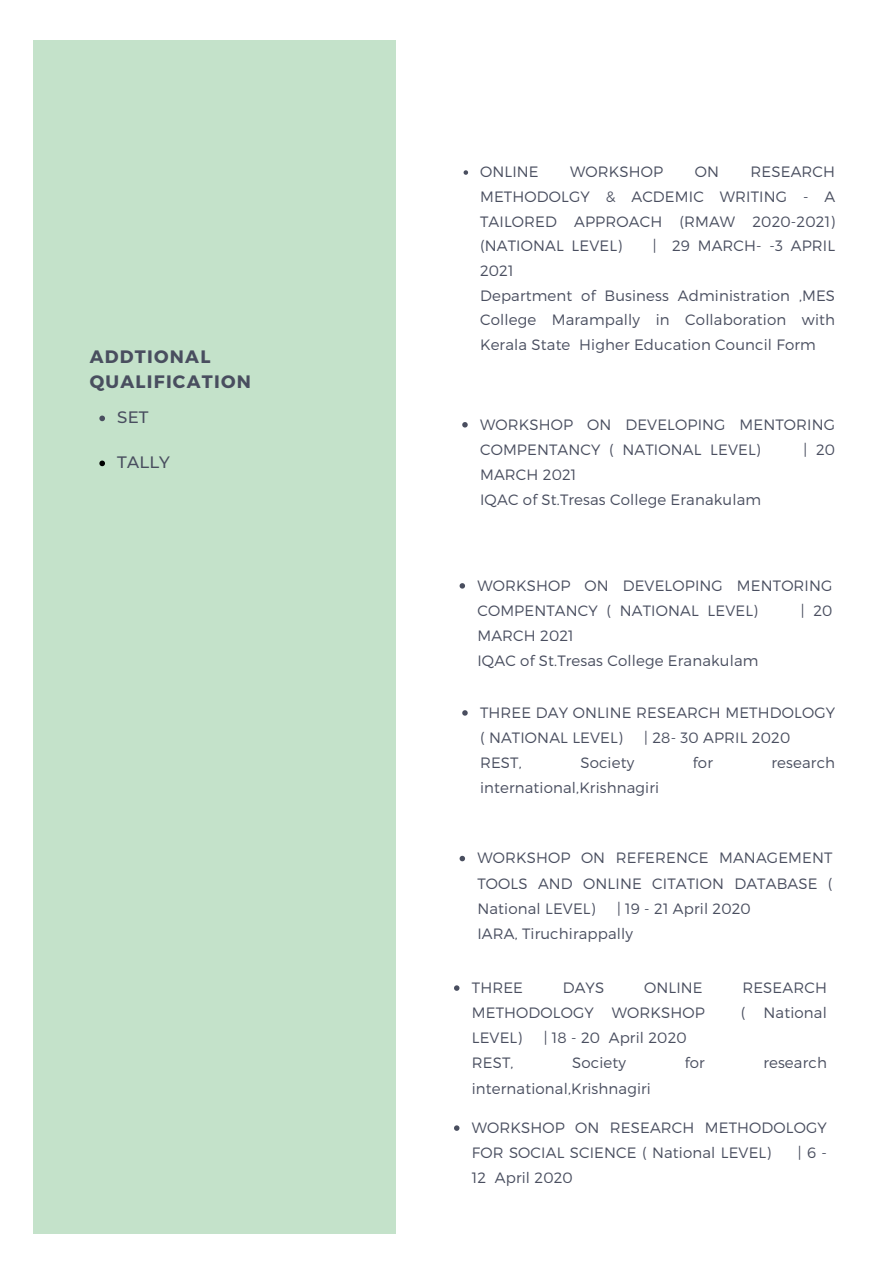
<style>
.page{position:relative;width:893px;height:1264px;background:#fff}
.page>*{position:absolute;margin:0;border:0;box-sizing:border-box;transform-origin:0 0}
.t1{font:700 18px/25.2px "Montserrat";letter-spacing:.07em;color:#494e5f}
.t2{font:500 16.5px "Montserrat";letter-spacing:.01em;color:#494e5f}
.t3{font:300 15px/25.2px "Montserrat";letter-spacing:.01em;color:#494e5f}
</style>
<div class="page">
<div style="left:34px;top:509px;width:361px;height:724px;background:#c4e2ca"></div>
<div style="left:34px;top:40px;width:361px;height:724px;background:#c4e2ca"></div>
<svg style="left:99px;top:415px;width:6px;height:6px"></svg>
<svg style="left:99px;top:460px;width:6px;height:6px"></svg>
<svg style="left:454px;top:985px;width:5px;height:5px"></svg>
<svg style="left:454px;top:1125px;width:5px;height:5px"></svg>
<svg style="left:459px;top:855px;width:6px;height:6px"></svg>
<svg style="left:459px;top:583px;width:6px;height:5px"></svg>
<svg style="left:462px;top:710px;width:5px;height:5px"></svg>
<svg style="left:462px;top:422px;width:5px;height:5px"></svg>
<svg style="left:463px;top:170px;width:5px;height:5px"></svg>
<p class="t1" style="left:90px;top:342px;width:163px">ADDTIONAL<br>QUALIFICATION</p>
<p class="t2" style="left:117px;top:407px;width:33px">SET</p>
<p class="t2" style="left:117px;top:452px;width:54px">TALLY</p>
<p class="t3" style="left:480px;top:158px;width:356px;line-height:24.8px;text-align:justify;text-indent:270px">RESEARCH METHODOLGY &amp; ACDEMIC WRITING - A TAILORED APPROACH (RMAW 2020-2021) (NATIONAL LEVEL)</p>
<p class="t3" style="left:480px;top:158px;width:60px">ONLINE</p>
<p class="t3" style="left:570px;top:158px;width:95px">WORKSHOP</p>
<p class="t3" style="left:694px;top:158px;width:26px">ON</p>
<p class="t3" style="left:652px;top:232px;width:184px">| 29 MARCH- -3 APRIL</p>
<p class="t3" style="left:480px;top:257px;width:35px">2021</p>
<p class="t3" style="left:480px;top:282px;width:356px;line-height:24.8px;text-align:justify">Department of Business Administration ,MES College Marampally in Collaboration with Kerala State Higher Education Council Form</p>
<p class="t3" style="left:480px;top:411px;width:356px">WORKSHOP ON DEVELOPING MENTORING<br>COMPENTANCY ( NATIONAL LEVEL)</p>
<p class="t3" style="left:803px;top:436px;width:33px">| 20</p>
<p class="t3" style="left:480px;top:461px;width:98px">MARCH 2021</p>
<p class="t3" style="left:480px;top:486px;width:282px">IQAC of St.Tresas College Eranakulam</p>
<p class="t3" style="left:477px;top:572px;width:356px">WORKSHOP ON DEVELOPING MENTORING<br>COMPENTANCY ( NATIONAL LEVEL)</p>
<p class="t3" style="left:800px;top:597px;width:33px">| 20</p>
<p class="t3" style="left:477px;top:622px;width:98px">MARCH 2021</p>
<p class="t3" style="left:477px;top:647px;width:282px">IQAC of St.Tresas College Eranakulam</p>
<p class="t3" style="left:480px;top:699px;width:356px">THREE DAY ONLINE RESEARCH METHDOLOGY ( NATIONAL LEVEL)</p>
<p class="t3" style="left:644px;top:724px;width:147px">| 28- 30 APRIL 2020</p>
<p class="t3" style="left:480px;top:749px;width:43px">REST,</p>
<p class="t3" style="left:580px;top:749px;width:55px">Society</p>
<p class="t3" style="left:693px;top:749px;width:21px">for</p>
<p class="t3" style="left:771px;top:749px;width:65px">research</p>
<p class="t3" style="left:480px;top:774px;width:180px">international,Krishnagiri</p>
<p class="t3" style="left:477px;top:844px;width:356px;text-align:justify">WORKSHOP ON REFERENCE MANAGEMENT TOOLS AND ONLINE CITATION DATABASE ( National LEVEL)</p>
<p class="t3" style="left:617px;top:895px;width:135px">| 19 - 21 April 2020</p>
<p class="t3" style="left:477px;top:920px;width:157px">IARA, Tiruchirappally</p>
<p class="t3" style="left:472px;top:974px;width:53px">THREE</p>
<p class="t3" style="left:562px;top:974px;width:43px">DAYS</p>
<p class="t3" style="left:644px;top:974px;width:60px">ONLINE</p>
<p class="t3" style="left:742px;top:974px;width:86px">RESEARCH</p>
<p class="t3" style="left:472px;top:999px;width:234px">METHODOLOGY WORKSHOP</p>
<p class="t3" style="left:741px;top:999px;width:87px">( National</p>
<p class="t3" style="left:472px;top:1024px;width:52px">LEVEL)</p>
<p class="t3" style="left:543px;top:1024px;width:144px">| 18 - 20 April 2020</p>
<p class="t3" style="left:472px;top:1049px;width:43px">REST,</p>
<p class="t3" style="left:572px;top:1049px;width:55px">Society</p>
<p class="t3" style="left:684px;top:1049px;width:21px">for</p>
<p class="t3" style="left:763px;top:1049px;width:65px">research</p>
<p class="t3" style="left:472px;top:1074px;width:180px">international,Krishnagiri</p>
<p class="t3" style="left:472px;top:1114px;width:356px">WORKSHOP ON RESEARCH METHODOLOGY<br>FOR SOCIAL SCIENCE ( National LEVEL)</p>
<p class="t3" style="left:797px;top:1139px;width:31px">|6-</p>
<p class="t3" style="left:472px;top:1164px;width:102px">12 April 2020</p>
</div>
